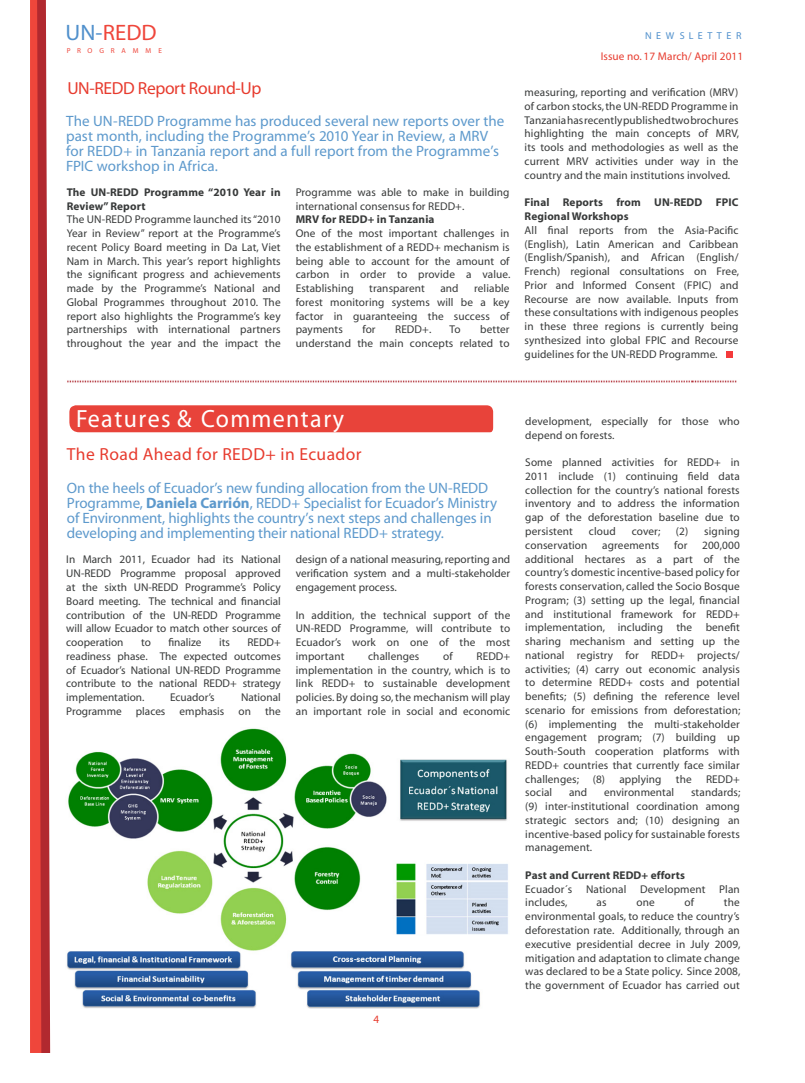
<style>
.page{position:relative;width:805px;height:1083px;background:#fff}
.page>*{position:absolute;margin:0;border:0;box-sizing:border-box;transform-origin:0 0}
.t1{font:25px "Myriad";letter-spacing:.055em;color:#fff;scale:.96 1}
.t2{font:22.38px "Myriad";color:#ef463b}
.big_red_title{font:17.5px "Myriad";letter-spacing:.02em;color:#e73b2e}
.big_red_title-2{font:17.5px "Myriad";letter-spacing:-.02em;color:#e73b2e}
.blue_sub_heading{font:15px/15px "Myriad";letter-spacing:-.005em;color:#5d99cc}
.Paragraph_Style_1{font:11.25px/13.8px "Myriad";letter-spacing:.01em;color:#383a3a;text-align:justify}
.Paragraph_Style_1-2{font:700 11.25px/13.8px "Myriad";letter-spacing:.01em;color:#383a3a}
.t3{font:11.25px "Myriad";letter-spacing:.01em;color:#e73b2e}
.t4{font:10px "Myriad";letter-spacing:.46em;color:#5090cc}
.t5{font:7.12px "Myriad";letter-spacing:.94em;color:#ef463b}
.s1{color:#5090cc}
.s2{font-weight:700}
</style>
<div class="page">
<svg style="left:30px;top:0;width:21px;height:1052px;background:#d75451"></svg>
<div style="left:726px;top:351px;width:6px;height:7px;background:#f43a3b"></div>
<div style="left:69px;top:405px;width:424px;height:27px;background:#e8433a"></div>
<img style="left:67px;top:380px;width:670px;height:3px">
<img style="left:67px;top:728px;width:441px;height:279px">
<h2 class="t2" style="left:66px;top:21px;width:92px"><span class="s1">UN-</span>REDD</h2>
<p class="t4" style="left:644px;top:31px;width:98px">NEWSLETTER</p>
<p class="t5" style="left:67px;top:47px;width:97px">PROGRAMME</p>
<p class="t3" style="left:600px;top:50px;width:144px">Issue no. 17 March/ April 2011</p>
<p class="big_red_title-2" style="left:67px;top:80px;width:195px">UN-REDD Report Round-Up</p>
<p class="blue_sub_heading" style="left:66px;top:114px;width:439px">The UN-REDD Programme has produced several new reports over the past month, including the Programme’s 2010 Year in Review, a MRV for REDD+ in Tanzania report and a full report from the Programme’s FPIC workshop in Africa.</p>
<p class="Paragraph_Style_1-2" style="left:67px;top:185px;width:215px">The UN-REDD Programme “2010 Year in<br>Review” Report</p>
<p class="Paragraph_Style_1" style="left:67px;top:213px;width:215px">The UN-REDD Programme launched its “2010<br>Year in Review” report at the Programme’s recent Policy Board meeting in Da Lat, Viet Nam in March. This year’s report highlights the significant progress and achievements made by the Programme’s National and Global Programmes throughout 2010. The report also highlights the Programme’s key partnerships with international partners throughout the year and the impact the</p>
<p class="Paragraph_Style_1" style="left:295px;top:185px;width:215px">Programme was able to make in building international consensus for REDD+.</p>
<p class="Paragraph_Style_1-2" style="left:295px;top:213px;width:140px">MRV for REDD+ in Tanzania</p>
<p class="Paragraph_Style_1" style="left:295px;top:227px;width:216px">One of the most important challenges in the establishment of a REDD+ mechanism is being able to account for the amount of carbon in order to provide a value.<br>Establishing</p>
<p class="Paragraph_Style_1" style="left:295px;top:282px;width:215px;text-indent:178px">reliable forest monitoring systems will be a key factor in guaranteeing the success of payments</p>
<p class="Paragraph_Style_1" style="left:369px;top:282px;width:57px">transparent</p>
<p class="Paragraph_Style_1" style="left:440px;top:282px;width:20px">and</p>
<p class="Paragraph_Style_1" style="left:362px;top:323px;width:15px">for</p>
<p class="Paragraph_Style_1" style="left:395px;top:323px;width:38px">REDD+.</p>
<p class="Paragraph_Style_1" style="left:449px;top:323px;width:13px">To</p>
<p class="Paragraph_Style_1" style="left:295px;top:323px;width:215px;text-align:right">better<br>understand the main concepts related to</p>
<p class="Paragraph_Style_1" style="left:524px;top:86px;width:216px">measuring, reporting and verification (MRV) of carbon stocks, the UN-REDD Programme in Tanzania has recently published two brochures highlighting the main concepts of MRV, its tools and methodologies as well as the current MRV activities under way in the country and the main institutions involved.</p>
<p class="Paragraph_Style_1-2" style="left:524px;top:196px;width:215px">Final Reports from UN-REDD FPIC<br>Regional Workshops</p>
<p class="Paragraph_Style_1" style="left:524px;top:223px;width:216px">All final reports from the Asia-Pacific (English), Latin American and Caribbean (English/Spanish), and African (English/ French) regional consultations on Free, Prior and Informed Consent (FPIC) and Recourse are now available. Inputs from these consultations with indigenous peoples in these three regions is currently being synthesized into global FPIC and Recourse guidelines for the UN-REDD Programme.</p>
<p class="t1" style="left:76px;top:406px;width:280px">Features &amp; Commentary</p>
<p class="big_red_title" style="left:67px;top:446px;width:296px">The Road Ahead for REDD+ in Ecuador</p>
<p class="blue_sub_heading" style="left:67px;top:480px;width:431px">On the heels of Ecuador’s new funding allocation from the UN-REDD Programme, <span class="s2">Daniela Carrión</span>, REDD+ Specialist for Ecuador’s Ministry of Environment, highlights the country’s next steps and challenges in developing and implementing their national REDD+ strategy.</p>
<p class="Paragraph_Style_1" style="left:66px;top:553px;width:216px">In March 2011, Ecuador had its National UN-REDD Programme proposal approved at the sixth UN-REDD Programme’s Policy Board meeting. The technical and financial contribution of the UN-REDD Programme will allow Ecuador to match other sources of cooperation</p>
<p class="Paragraph_Style_1" style="left:141px;top:636px;width:11px">to</p>
<p class="Paragraph_Style_1" style="left:168px;top:636px;width:35px">finalize</p>
<p class="Paragraph_Style_1" style="left:219px;top:636px;width:12px">its</p>
<p class="Paragraph_Style_1" style="left:66px;top:636px;width:216px;text-indent:181px">REDD+ readiness phase. The expected outcomes of Ecuador’s National UN-REDD Programme contribute to the national REDD+ strategy implementation.</p>
<p class="Paragraph_Style_1" style="left:170px;top:691px;width:46px">Ecuador’s</p>
<p class="Paragraph_Style_1" style="left:241px;top:691px;width:41px">National</p>
<p class="Paragraph_Style_1" style="left:66px;top:704px;width:57px">Programme</p>
<p class="Paragraph_Style_1" style="left:136px;top:704px;width:31px">places</p>
<p class="Paragraph_Style_1" style="left:179px;top:704px;width:46px">emphasis</p>
<p class="Paragraph_Style_1" style="left:238px;top:704px;width:14px">on</p>
<p class="Paragraph_Style_1" style="left:265px;top:704px;width:17px">the</p>
<p class="Paragraph_Style_1" style="left:295px;top:553px;width:216px">design of a national measuring, reporting and verification system and a multi-stakeholder engagement process.</p>
<p class="Paragraph_Style_1" style="left:295px;top:608px;width:216px">In addition, the technical support of the UN-REDD Programme, will contribute to Ecuador’s work on one of the most important</p>
<p class="Paragraph_Style_1" style="left:368px;top:649px;width:53px">challenges</p>
<p class="Paragraph_Style_1" style="left:443px;top:649px;width:11px">of</p>
<p class="Paragraph_Style_1" style="left:295px;top:649px;width:216px;text-indent:181px">REDD+ implementation in the country, which is to link REDD+ to sustainable development policies. By doing so, the mechanism will play an important role in social and economic</p>
<p class="t3" style="left:373px;top:1014px;width:7px">4</p>
<p class="Paragraph_Style_1" style="left:525px;top:415px;width:216px">development, especially for those who depend on forests.</p>
<p class="Paragraph_Style_1" style="left:525px;top:456px;width:216px">Some planned activities for REDD+ in 2011 include (1) continuing field data collection for the country’s national forests inventory and to address the information gap of the deforestation baseline due to persistent</p>
<p class="Paragraph_Style_1" style="left:588px;top:525px;width:28px">cloud</p>
<p class="Paragraph_Style_1" style="left:631px;top:525px;width:30px">cover;</p>
<p class="Paragraph_Style_1" style="left:675px;top:525px;width:65px">(2) signing</p>
<p class="Paragraph_Style_1" style="left:525px;top:538px;width:64px">conservation</p>
<p class="Paragraph_Style_1" style="left:602px;top:538px;width:59px">agreements</p>
<p class="Paragraph_Style_1" style="left:673px;top:538px;width:15px">for</p>
<p class="Paragraph_Style_1" style="left:525px;top:538px;width:216px;text-indent:177px">200,000 additional hectares as a part of the country’s domestic incentive-based policy for forests conservation, called the Socio Bosque Program; (3) setting up the legal, financial and institutional framework for REDD+ implementation, including the benefit sharing mechanism and setting up the national registry for REDD+ projects/ activities; (4) carry out economic analysis to determine REDD+ costs and potential benefits; (5) defining the reference level scenario for emissions from deforestation; (6) implementing the multi-stakeholder engagement program; (7) building up South-South cooperation platforms with REDD+ countries that currently face similar challenges; (8)</p>
<p class="Paragraph_Style_1" style="left:619px;top:772px;width:44px">applying</p>
<p class="Paragraph_Style_1" style="left:675px;top:772px;width:17px">the</p>
<p class="Paragraph_Style_1" style="left:705px;top:772px;width:35px">REDD+</p>
<p class="Paragraph_Style_1" style="left:525px;top:786px;width:28px">social</p>
<p class="Paragraph_Style_1" style="left:568px;top:786px;width:20px">and</p>
<p class="Paragraph_Style_1" style="left:603px;top:786px;width:72px">environmental</p>
<p class="Paragraph_Style_1" style="left:525px;top:786px;width:216px;text-indent:166px">standards; (9) inter-institutional coordination among strategic sectors and; (10) designing an incentive-based policy for sustainable forests management.</p>
<p class="Paragraph_Style_1-2" style="left:525px;top:868px;width:161px">Past and Current REDD+ efforts</p>
<p class="Paragraph_Style_1" style="left:525px;top:882px;width:216px">Ecuador´s National Development Plan includes,</p>
<p class="Paragraph_Style_1" style="left:596px;top:896px;width:11px">as</p>
<p class="Paragraph_Style_1" style="left:636px;top:896px;width:20px">one</p>
<p class="Paragraph_Style_1" style="left:684px;top:896px;width:11px">of</p>
<p class="Paragraph_Style_1" style="left:525px;top:896px;width:216px;text-indent:198px">the environmental goals, to reduce the country’s deforestation rate. Additionally, through an executive presidential decree in July 2009, mitigation and adaptation to climate change was declared to be a State policy. Since 2008, the government of Ecuador has carried out</p>
</div>
